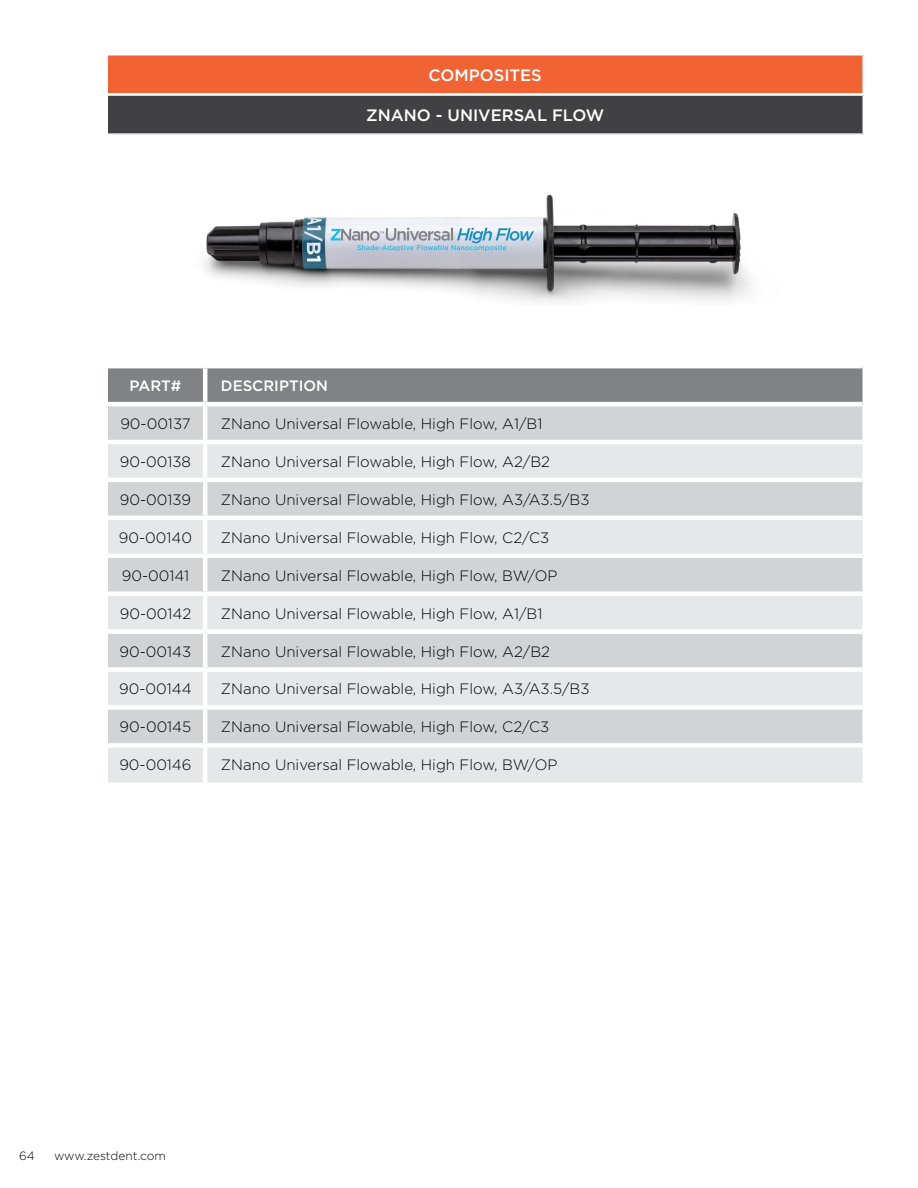
<style>
.page{position:relative;width:918px;height:1188px;background:#fff}
.page>*{position:absolute;margin:0;border:0;box-sizing:border-box;transform-origin:0 0}
.t1{font:500 16.5px "Gotham";color:#fff}
.t2{font:300 15px "Gotham";color:#000}
.t3{font:500 15px "Gotham";color:#fff}
.t4{font:300 12px "Gotham";letter-spacing:-.005em;color:#000}
</style>
<div class="page">
<div style="left:108px;top:368px;width:754px;height:34px;background:#808285"></div>
<div style="left:108px;top:406px;width:754px;height:34px;background:#d1d3d4"></div>
<svg style="left:108px;top:444px;width:754px;height:339px;background:#dcdedf"></svg>
<hr style="left:203px;top:368px;width:4px;height:34px;background:#fff">
<hr style="left:203px;top:406px;width:4px;height:34px;background:#fff">
<hr style="left:203px;top:444px;width:4px;height:34px;background:#fff">
<hr style="left:108px;top:478px;width:97px;height:4px;background:#fff">
<hr style="left:205px;top:478px;width:658px;height:4px;background:#fff">
<hr style="left:203px;top:482px;width:4px;height:34px;background:#fff">
<hr style="left:108px;top:516px;width:97px;height:4px;background:#fff">
<hr style="left:205px;top:516px;width:658px;height:4px;background:#fff">
<hr style="left:203px;top:520px;width:4px;height:34px;background:#fff">
<hr style="left:108px;top:554px;width:97px;height:4px;background:#fff">
<hr style="left:205px;top:554px;width:658px;height:4px;background:#fff">
<hr style="left:203px;top:558px;width:4px;height:33px;background:#fff">
<div style="left:108px;top:591px;width:97px;height:5px;background:#fff"></div>
<div style="left:205px;top:591px;width:658px;height:5px;background:#fff"></div>
<hr style="left:203px;top:596px;width:4px;height:33px;background:#fff">
<div style="left:108px;top:629px;width:97px;height:5px;background:#fff"></div>
<div style="left:205px;top:629px;width:658px;height:5px;background:#fff"></div>
<hr style="left:203px;top:634px;width:4px;height:33px;background:#fff">
<div style="left:108px;top:667px;width:97px;height:5px;background:#fff"></div>
<div style="left:205px;top:667px;width:658px;height:5px;background:#fff"></div>
<hr style="left:203px;top:672px;width:4px;height:33px;background:#fff">
<div style="left:108px;top:705px;width:97px;height:5px;background:#fff"></div>
<div style="left:205px;top:705px;width:658px;height:5px;background:#fff"></div>
<hr style="left:203px;top:710px;width:4px;height:33px;background:#fff">
<div style="left:108px;top:743px;width:97px;height:5px;background:#fff"></div>
<div style="left:205px;top:743px;width:658px;height:5px;background:#fff"></div>
<hr style="left:203px;top:748px;width:4px;height:35px;background:#fff">
<img style="left:204px;top:194px;width:547px;height:108px">
<div style="left:108px;top:55px;width:755px;height:39px;background:#f26334"></div>
<hr style="left:108px;top:54px;width:756px;height:2px;background:#fff">
<hr style="left:862px;top:55px;width:2px;height:38px;background:#fff">
<hr style="left:108px;top:93px;width:756px;height:2px;background:#fff">
<div style="left:108px;top:95px;width:755px;height:39px;background:#414042"></div>
<hr style="left:108px;top:94px;width:756px;height:2px;background:#fff">
<hr style="left:862px;top:96px;width:2px;height:37px;background:#fff">
<hr style="left:108px;top:133px;width:756px;height:2px;background:#fff">
<p class="t1" style="left:429px;top:64px;width:115px">COMPOSITES</p>
<p class="t1" style="left:366px;top:105px;width:240px">ZNANO - UNIVERSAL FLOW</p>
<p class="t3" style="left:130px;top:376px;width:53px">PART#</p>
<p class="t3" style="left:221px;top:376px;width:109px">DESCRIPTION</p>
<p class="t2" style="left:120px;top:414px;width:72px">90-00137</p>
<p class="t2" style="left:221px;top:414px;width:323px">ZNano Universal Flowable, High Flow, A1/B1</p>
<p class="t2" style="left:120px;top:452px;width:73px">90-00138</p>
<p class="t2" style="left:221px;top:452px;width:331px">ZNano Universal Flowable, High Flow, A2/B2</p>
<p class="t2" style="left:120px;top:490px;width:73px">90-00139</p>
<p class="t2" style="left:221px;top:490px;width:370px">ZNano Universal Flowable, High Flow, A3/A3.5/B3</p>
<p class="t2" style="left:119px;top:528px;width:75px">90-00140</p>
<p class="t2" style="left:221px;top:528px;width:330px">ZNano Universal Flowable, High Flow, C2/C3</p>
<p class="t2" style="left:122px;top:566px;width:69px">90-00141</p>
<p class="t2" style="left:221px;top:566px;width:338px">ZNano Universal Flowable, High Flow, BW/OP</p>
<p class="t2" style="left:120px;top:604px;width:73px">90-00142</p>
<p class="t2" style="left:221px;top:604px;width:323px">ZNano Universal Flowable, High Flow, A1/B1</p>
<p class="t2" style="left:120px;top:642px;width:73px">90-00143</p>
<p class="t2" style="left:221px;top:642px;width:331px">ZNano Universal Flowable, High Flow, A2/B2</p>
<p class="t2" style="left:119px;top:680px;width:74px">90-00144</p>
<p class="t2" style="left:221px;top:680px;width:370px">ZNano Universal Flowable, High Flow, A3/A3.5/B3</p>
<p class="t2" style="left:120px;top:718px;width:73px">90-00145</p>
<p class="t2" style="left:221px;top:718px;width:330px">ZNano Universal Flowable, High Flow, C2/C3</p>
<p class="t2" style="left:119px;top:756px;width:74px">90-00146</p>
<p class="t2" style="left:221px;top:756px;width:338px">ZNano Universal Flowable, High Flow, BW/OP</p>
<p class="t4" style="left:19px;top:1148px;width:17px">64</p>
<p class="t4" style="left:54px;top:1148px;width:113px">www.zestdent.com</p>
</div>
